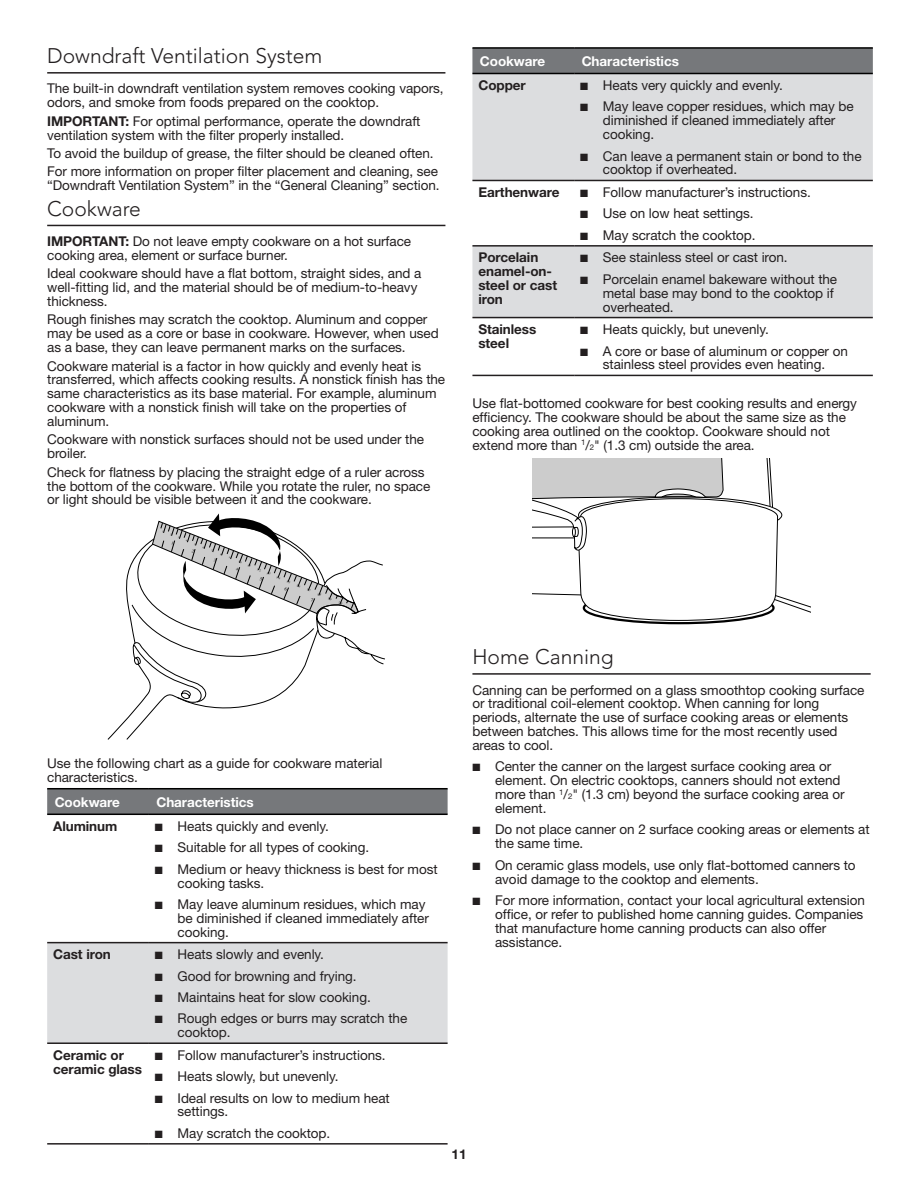
<style>
.page{position:relative;width:918px;height:1188px;background:#fff}
.page>*{position:absolute;margin:0;border:0;box-sizing:border-box;transform-origin:0 0}
.Heading_2_Cook{font:300 21px "Avenir LT Std";color:#231f20}
.Body{font:13.5px/13.8px "Helvetica Neue";letter-spacing:-.005em;color:#231f20}
.Body_Bold{font:700 13.5px/13.8px "Helvetica Neue";letter-spacing:-.005em;color:#231f20}
.Body_Bold-2{font:700 13.5px "Helvetica Neue";letter-spacing:-.005em;color:#fff}
.s1{font-weight:700}
.s2{font-size:7.8px}
</style>
<div class="page">
<hr style="left:47px;top:72px;width:398px;height:2px;background:#231f20">
<hr style="left:47px;top:225px;width:398px;height:1px;background:#231f20">
<svg style="left:47px;top:789px;width:401px;height:25px;background:#717376"></svg>
<div style="left:47px;top:943px;width:401px;height:99px;background:#dcdddf"></div>
<hr style="left:47px;top:942px;width:102px;height:1px;background:#231f20">
<hr style="left:149px;top:942px;width:299px;height:1px;background:#231f20">
<hr style="left:47px;top:1042px;width:102px;height:2px;background:#231f20">
<hr style="left:149px;top:1042px;width:299px;height:2px;background:#231f20">
<hr style="left:47px;top:1143px;width:102px;height:2px;background:#231f20">
<hr style="left:149px;top:1143px;width:299px;height:2px;background:#231f20">
<hr style="left:47px;top:788px;width:102px;height:1px;background:#000">
<hr style="left:149px;top:788px;width:299px;height:1px;background:#000">
<hr style="left:47px;top:814px;width:102px;height:1px;background:#000">
<hr style="left:149px;top:814px;width:299px;height:1px;background:#000">
<hr style="left:472px;top:673px;width:399px;height:2px;background:#231f20">
<div style="left:472px;top:49px;width:401px;height:24px;background:#76787b"></div>
<svg style="left:472px;top:74px;width:401px;height:243px;fill:#dcdddf"></svg>
<hr style="left:472px;top:180px;width:102px;height:1px;background:#231f20">
<hr style="left:574px;top:180px;width:299px;height:1px;background:#231f20">
<hr style="left:472px;top:245px;width:102px;height:2px;background:#231f20">
<hr style="left:574px;top:245px;width:299px;height:2px;background:#231f20">
<hr style="left:472px;top:317px;width:102px;height:1px;background:#231f20">
<hr style="left:574px;top:317px;width:299px;height:1px;background:#231f20">
<hr style="left:472px;top:375px;width:102px;height:1px;background:#231f20">
<hr style="left:574px;top:375px;width:299px;height:1px;background:#231f20">
<hr style="left:472px;top:47px;width:102px;height:2px;background:#000">
<hr style="left:574px;top:47px;width:299px;height:2px;background:#000">
<hr style="left:472px;top:73px;width:102px;height:1px;background:#000">
<hr style="left:574px;top:73px;width:299px;height:1px;background:#000">
<div style="left:583px;top:592px;width:192px;height:32px;border:2px solid #000;border-radius:50%"></div>
<svg style="left:533px;top:459px;width:277px;height:162px"></svg>
<svg style="left:108px;top:513px;width:277px;height:227px"></svg>
<h2 class="Heading_2_Cook" style="left:47px;top:43px;width:277px">Downdraft Ventilation System</h2>
<p class="Body" style="left:47px;top:82px;width:398px">The built-in downdraft ventilation system removes cooking vapors, odors, and smoke from foods prepared on the cooktop.</p>
<p class="Body" style="left:47px;top:114px;width:375px"><span class="s1">IMPORTANT:</span> For optimal performance, operate the downdraft ventilation system with the filter properly installed.</p>
<p class="Body" style="left:47px;top:146px;width:388px">To avoid the buildup of grease, the filter should be cleaned often.</p>
<p class="Body" style="left:47px;top:164px;width:394px">For more information on proper filter placement and cleaning, see “Downdraft Ventilation System” in the “General Cleaning” section.</p>
<h2 class="Heading_2_Cook" style="left:47px;top:196px;width:95px">Cookware</h2>
<p class="Body" style="left:47px;top:234px;width:365px"><span class="s1">IMPORTANT:</span> Do not leave empty cookware on a hot surface cooking area, element or surface burner.</p>
<p class="Body" style="left:47px;top:266px;width:376px">Ideal cookware should have a flat bottom, straight sides, and a well-fitting lid, and the material should be of medium-to-heavy thickness.</p>
<p class="Body" style="left:47px;top:313px;width:393px">Rough finishes may scratch the cooktop. Aluminum and copper may be used as a core or base in cookware. However, when used as a base, they can leave permanent marks on the surfaces.</p>
<p class="Body" style="left:47px;top:359px;width:400px">Cookware material is a factor in how quickly and evenly heat is transferred, which affects cooking results. A nonstick finish has the same characteristics as its base material. For example, aluminum cookware with a nonstick finish will take on the properties of aluminum.</p>
<p class="Body" style="left:47px;top:433px;width:378px">Cookware with nonstick surfaces should not be used under the broiler.</p>
<p class="Body" style="left:47px;top:465px;width:385px">Check for flatness by placing the straight edge of a ruler across the bottom of the cookware. While you rotate the ruler, no space or light should be visible between it and the cookware.</p>
<p class="Body_Bold-2" style="left:480px;top:53px;width:67px">Cookware</p>
<p class="Body_Bold-2" style="left:582px;top:53px;width:99px">Characteristics</p>
<p class="Body_Bold" style="left:478px;top:78px;width:49px">Copper</p>
<p class="Body" style="left:580px;top:78px;width:204px">■ Heats very quickly and evenly.</p>
<p class="Body" style="left:603px;top:100px;width:252px;text-indent:-23px">■ May leave copper residues, which may be diminished if cleaned immediately after cooking.</p>
<p class="Body" style="left:603px;top:149px;width:260px;text-indent:-23px">■ Can leave a permanent stain or bond to the cooktop if overheated.</p>
<p class="Body_Bold" style="left:478px;top:185px;width:83px">Earthenware</p>
<p class="Body" style="left:580px;top:185px;width:232px">■ Follow manufacturer’s instructions.</p>
<p class="Body" style="left:580px;top:207px;width:175px">■ Use on low heat settings.</p>
<p class="Body" style="left:580px;top:228px;width:177px">■ May scratch the cooktop.</p>
<p class="Body_Bold" style="left:478px;top:250px;width:80px">Porcelain enamel-on&shy;steel or cast iron</p>
<p class="Body" style="left:580px;top:251px;width:209px">■ See stainless steel or cast iron.</p>
<p class="Body" style="left:603px;top:272px;width:236px;text-indent:-23px">■ Porcelain enamel bakeware without the metal base may bond to the cooktop if overheated.</p>
<p class="Body_Bold" style="left:478px;top:322px;width:59px">Stainless steel</p>
<p class="Body" style="left:580px;top:322px;width:190px">■ Heats quickly, but unevenly.</p>
<p class="Body" style="left:580px;top:344px;width:269px;text-align:center">■ A core or base of aluminum or copper on stainless steel provides even heating.</p>
<p class="Body" style="left:472px;top:396px;width:386px">Use flat-bottomed cookware for best cooking results and energy efficiency. The cookware should be about the same size as the cooking area outlined on the cooktop. Cookware should not extend more than <sup>1</sup>/<span class="s2">2</span>" (1.3 cm) outside the area.</p>
<p class="Body" style="left:47px;top:756px;width:337px">Use the following chart as a guide for cookware material characteristics.</p>
<p class="Body_Bold-2" style="left:55px;top:794px;width:67px">Cookware</p>
<p class="Body_Bold-2" style="left:156px;top:794px;width:99px">Characteristics</p>
<p class="Body_Bold" style="left:53px;top:819px;width:66px">Aluminum</p>
<p class="Body" style="left:155px;top:819px;width:176px">■ Heats quickly and evenly.</p>
<p class="Body" style="left:155px;top:840px;width:216px">■ Suitable for all types of cooking.</p>
<p class="Body" style="left:178px;top:862px;width:262px;text-indent:-23px">■ Medium or heavy thickness is best for most cooking tasks.</p>
<p class="Body" style="left:178px;top:897px;width:253px;text-indent:-23px">■ May leave aluminum residues, which may be diminished if cleaned immediately after cooking.</p>
<p class="Body_Bold" style="left:53px;top:947px;width:59px">Cast iron</p>
<p class="Body" style="left:155px;top:947px;width:171px">■ Heats slowly and evenly.</p>
<p class="Body" style="left:155px;top:969px;width:203px">■ Good for browning and frying.</p>
<p class="Body" style="left:155px;top:990px;width:217px">■ Maintains heat for slow cooking.</p>
<p class="Body" style="left:178px;top:1011px;width:231px;text-indent:-23px">■ Rough edges or burrs may scratch the cooktop.</p>
<p class="Body_Bold" style="left:53px;top:1048px;width:90px">Ceramic or ceramic glass</p>
<p class="Body" style="left:155px;top:1048px;width:232px">■ Follow manufacturer’s instructions.</p>
<p class="Body" style="left:155px;top:1069px;width:185px">■ Heats slowly, but unevenly.</p>
<p class="Body" style="left:178px;top:1091px;width:214px;text-indent:-23px">■ Ideal results on low to medium heat settings.</p>
<p class="Body" style="left:155px;top:1126px;width:177px">■ May scratch the cooktop.</p>
<h2 class="Heading_2_Cook" style="left:472px;top:645px;width:143px">Home Canning</h2>
<p class="Body" style="left:472px;top:683px;width:394px">Canning can be performed on a glass smoothtop cooking surface or traditional coil-element cooktop. When canning for long periods, alternate the use of surface cooking areas or elements between batches. This allows time for the most recently used areas to cool.</p>
<p class="Body" style="left:495px;top:760px;width:351px;text-indent:-23px">■ Center the canner on the largest surface cooking area or element. On electric cooktops, canners should not extend more than <sup>1</sup>/<span class="s2">2</span>" (1.3 cm) beyond the surface cooking area or element.</p>
<p class="Body" style="left:495px;top:823px;width:376px;text-indent:-23px">■ Do not place canner on 2 surface cooking areas or elements at the same time.</p>
<p class="Body" style="left:495px;top:858px;width:362px;text-indent:-23px">■ On ceramic glass models, use only flat-bottomed canners to avoid damage to the cooktop and elements.</p>
<p class="Body" style="left:495px;top:893px;width:371px;text-indent:-23px">■ For more information, contact your local agricultural extension office, or refer to published home canning guides. Companies that manufacture home canning products can also offer assistance.</p>
<p class="Body_Bold" style="left:451px;top:1147px;width:17px">11</p>
</div>
